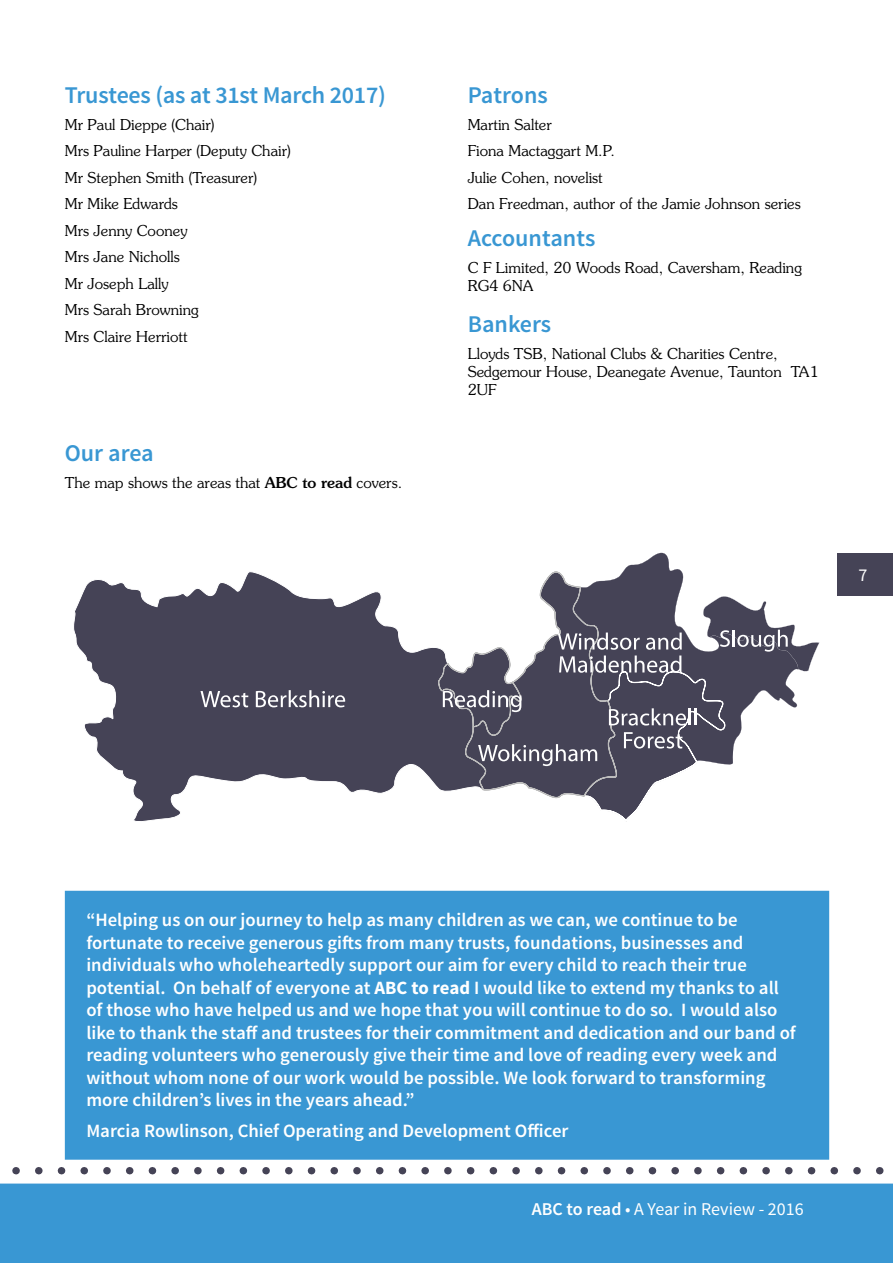
<style>
.page{position:relative;width:893px;height:1263px;background:#fff}
.page>*{position:absolute;margin:0;border:0;box-sizing:border-box;transform-origin:0 0}
.t1{font:600 24px "Source Sans Pro";letter-spacing:-.01em;color:#3997d3}
.t2{font:600 18.75px/22.5px "Source Sans Pro";color:#fff}
.t3{font:18px "Source Sans Pro";color:#fff}
.t4{font:300 15px/26.5px "Souvenir Std";color:#000}
.s1{font-weight:500}
.s2{font-weight:700}
.s3{font-weight:600}
</style>
<div class="page">
<div style="left:0;top:1183px;width:893px;height:80px;background:#3997d3"></div>
<svg style="left:12px;top:1167px;width:872px;height:7px"></svg>
<div style="left:838px;top:553px;width:55px;height:42px;background:#454356"></div>
<div style="left:67px;top:893px;width:760px;height:264px;background:#3997d3"></div>
<div style="left:65px;top:891px;width:764px;height:269px;border:4px solid #3997d3"></div>
<svg style="left:74px;top:572px;width:364px;height:249px;fill:#454356"></svg>
<svg style="left:626px;top:553px;width:44px;height:15px"></svg>
<svg style="left:200px;top:691px;width:48px;height:16px"></svg>
<svg style="left:256px;top:690px;width:89px;height:17px"></svg>
<svg style="left:438px;top:568px;width:381px;height:254px"></svg>
<p class="t1" style="left:65px;top:80px;width:322px">Trustees (as at 31st March 2017)</p>
<p class="t4" style="left:65px;top:111px;width:227px">Mr Paul Dieppe (Chair)<br>Mrs Pauline Harper (Deputy Chair)<br>Mr Stephen Smith (Treasurer)<br>Mr Mike Edwards<br>Mrs Jenny Cooney<br>Mrs Jane Nicholls<br>Mr Joseph Lally<br>Mrs Sarah Browning<br>Mrs Claire Herriott</p>
<p class="t1" style="left:65px;top:438px;width:91px">Our area</p>
<p class="t4" style="left:65px;top:469px;width:339px">The map shows the areas that <span class="s1">ABC to read</span> covers.</p>
<p class="t1" style="left:468px;top:80px;width:82px">Patrons</p>
<p class="t4" style="left:468px;top:111px;width:335px">Martin Salter<br>Fiona Mactaggart M.P.<br>Julie Cohen, novelist<br>Dan Freedman, author of the Jamie Johnson series</p>
<p class="t1" style="left:468px;top:223px;width:129px">Accountants</p>
<p class="t4" style="left:468px;top:259px;width:336px;line-height:18px">C F Limited, 20 Woods Road, Caversham, Reading<br>RG4 6NA</p>
<p class="t1" style="left:468px;top:309px;width:85px">Bankers</p>
<p class="t4" style="left:468px;top:345px;width:352px;line-height:18px">Lloyds TSB, National Clubs &amp; Charities Centre,<br>Sedgemour House, Deanegate Avenue, Taunton TA1<br>2UF</p>
<p class="t3" style="left:858px;top:564px;width:10px">7</p>
<p class="t2" style="left:86px;top:909px;width:711px">“Helping us on our journey to help as many children as we can, we continue to be fortunate to receive generous gifts from many trusts, foundations, businesses and individuals who wholeheartedly support our aim for every child to reach their true potential. On behalf of everyone at <span class="s2">ABC to read</span> I would like to extend my thanks to all of those who have helped us and we hope that you will continue to do so. I would also like to thank the staff and trustees for their commitment and dedication and our band of reading volunteers who generously give their time and love of reading every week and without whom none of our work would be possible. We look forward to transforming more children’s lives in the years ahead.”</p>
<p class="t2" style="left:86px;top:1120px;width:484px">Marcia Rowlinson, Chief Operating and Development Officer</p>
<p class="t3" style="left:532px;top:1198px;width:273px"><span class="s3">ABC to read</span> • A Year in Review - 2016</p>
</div>
